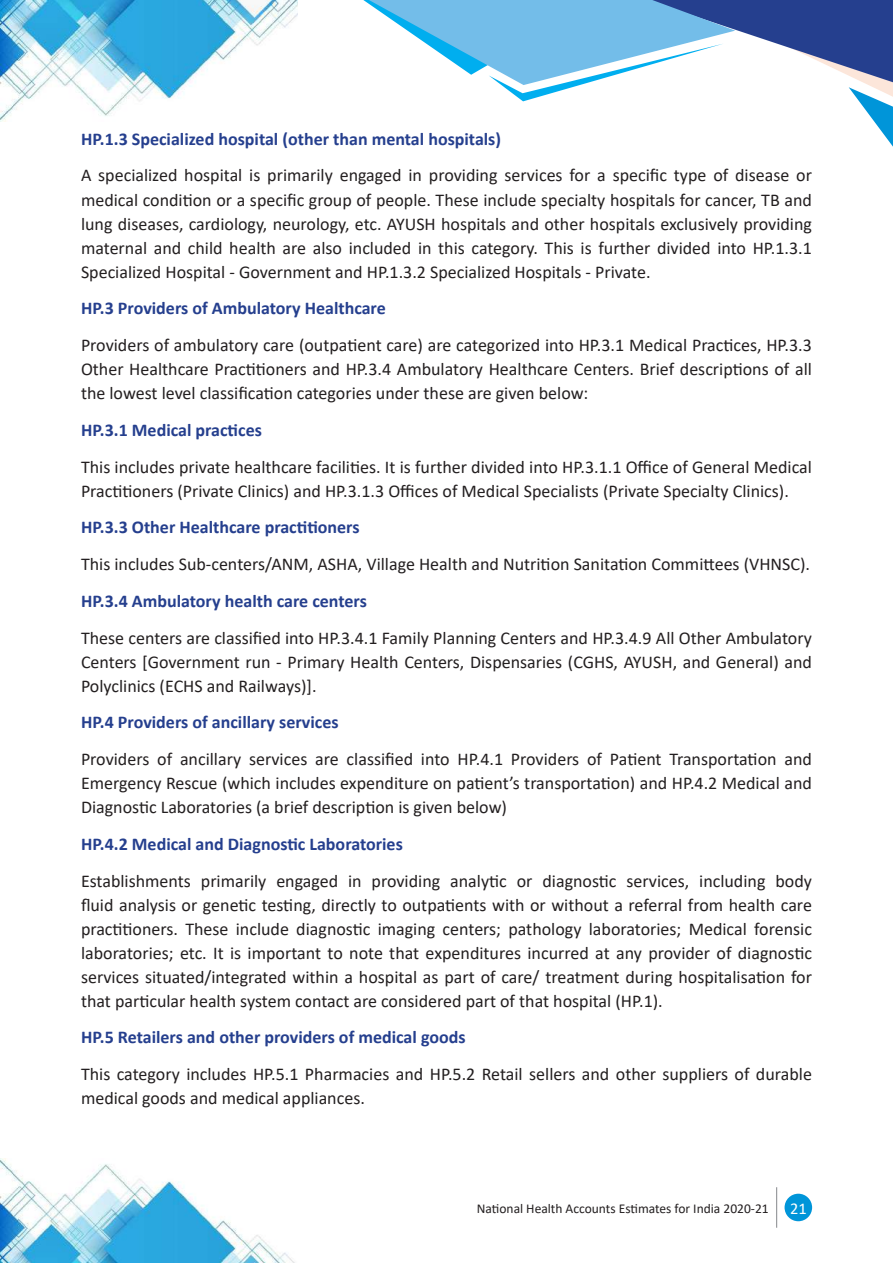
<style>
.page{position:relative;width:893px;height:1263px;background:#fff}
.page>*{position:absolute;margin:0;border:0;box-sizing:border-box;transform-origin:0 0}
.t1{font:18px/24px "Calibri";color:#231f20;text-align:justify}
.t2{font:700 18px "Calibri";color:#253f8e}
.t3{font:16.5px "Calibri";color:#fff}
.t4{font:13.5px "Calibri";color:#231f20}
</style>
<div class="page">
<div style="left:784px;top:1194px;width:28px;height:27px;background:#0095d9;border-radius:50%"></div>
<hr style="left:776px;top:1187px;width:1px;height:41px;background:#939598">
<svg style="left:363px;top:0;width:530px;height:147px"></svg>
<img style="left:0;top:0;width:298px;height:122px">
<img style="left:0;top:1158px;width:295px;height:105px">
<p class="t2" style="left:81px;top:126px;width:422px">HP.1.3 Specialized hospital (other than mental hospitals)</p>
<p class="t1" style="left:81px;top:163px;width:732px">A specialized hospital is primarily engaged in providing services for a specific type of disease or medical condition or a specific group of people. These include specialty hospitals for cancer, TB and lung diseases, cardiology, neurology, etc. AYUSH hospitals and other hospitals exclusively providing maternal and child health are also included in this category. This is further divided into HP.1.3.1<br>Specialized Hospital - Government and HP.1.3.2 Specialized Hospitals - Private.</p>
<p class="t2" style="left:81px;top:296px;width:306px">HP.3 Providers of Ambulatory Healthcare</p>
<p class="t1" style="left:81px;top:333px;width:732px">Providers of ambulatory care (outpatient care) are categorized into HP.3.1 Medical Practices, HP.3.3<br>Other Healthcare Practitioners and HP.3.4 Ambulatory Healthcare Centers. Brief descriptions of all the lowest level classification categories under these are given below:</p>
<p class="t2" style="left:81px;top:417px;width:182px">HP.3.1 Medical practices</p>
<p class="t1" style="left:81px;top:454px;width:732px">This includes private healthcare facilities. It is further divided into HP.3.1.1 Office of General Medical<br>Practitioners (Private Clinics) and HP.3.1.3 Offices of Medical Specialists (Private Specialty Clinics).</p>
<p class="t2" style="left:81px;top:515px;width:280px">HP.3.3 Other Healthcare practitioners</p>
<p class="t1" style="left:81px;top:552px;width:731px">This includes Sub-centers/ANM, ASHA, Village Health and Nutrition Sanitation Committees (VHNSC).</p>
<p class="t2" style="left:81px;top:588px;width:287px">HP.3.4 Ambulatory health care centers</p>
<p class="t1" style="left:81px;top:625px;width:732px">These centers are classified into HP.3.4.1 Family Planning Centers and HP.3.4.9 All Other Ambulatory Centers [Government run - Primary Health Centers, Dispensaries (CGHS, AYUSH, and General) and Polyclinics (ECHS and Railways)].</p>
<p class="t2" style="left:81px;top:710px;width:259px">HP.4 Providers of ancillary services</p>
<p class="t1" style="left:81px;top:747px;width:732px">Providers of ancillary services are classified into HP.4.1 Providers of Patient Transportation and Emergency Rescue (which includes expenditure on patient’s transportation) and HP.4.2 Medical and Diagnostic Laboratories (a brief description is given below)</p>
<p class="t2" style="left:81px;top:831px;width:323px">HP.4.2 Medical and Diagnostic Laboratories</p>
<p class="t1" style="left:81px;top:868px;width:732px">Establishments primarily engaged in providing analytic or diagnostic services, including body fluid analysis or genetic testing, directly to outpatients with or without a referral from health care practitioners. These include diagnostic imaging centers; pathology laboratories; Medical forensic laboratories; etc. It is important to note that expenditures incurred at any provider of diagnostic services situated/integrated within a hospital as part of care/ treatment during hospitalisation for that particular health system contact are considered part of that hospital (HP.1).</p>
<p class="t2" style="left:81px;top:1025px;width:386px">HP.5 Retailers and other providers of medical goods</p>
<p class="t1" style="left:81px;top:1062px;width:732px">This category includes HP.5.1 Pharmacies and HP.5.2 Retail sellers and other suppliers of durable medical goods and medical appliances.</p>
<p class="t4" style="left:477px;top:1199px;width:293px">National Health Accounts Estimates for India 2020-21</p>
<p class="t3" style="left:790px;top:1197px;width:18px">21</p>
</div>
